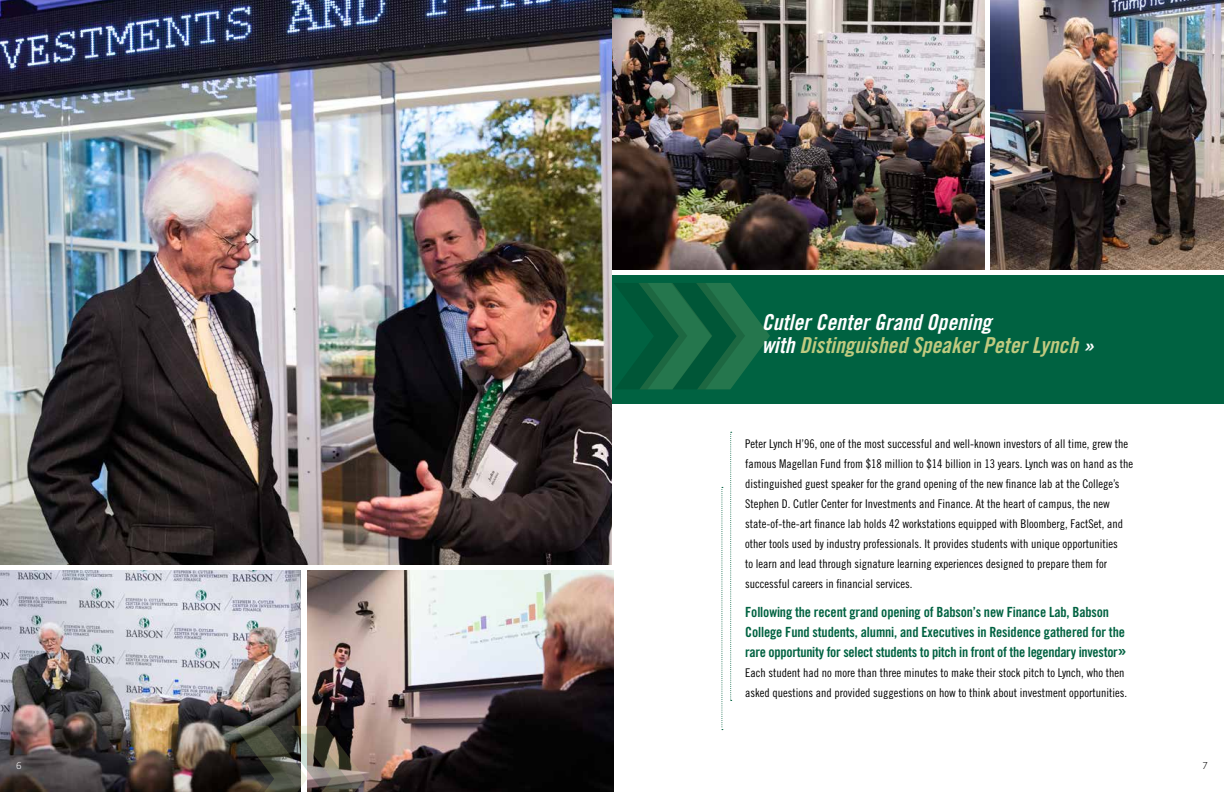
<style>
.page{position:relative;width:1224px;height:792px;background:#fff}
.page>*{position:absolute;margin:0;border:0;box-sizing:border-box;transform-origin:0 0}
.t1{font:22px/23px "Trade Gothic LT Std Bd Cn 20 Obl";color:#c0ca80}
.t2{font:14px/20px "Trade Gothic LT Std Bd Cn 20";letter-spacing:-.01em;color:#006241}
.t3{font:12px/20px "Trade Gothic LT Std Cn 18";color:#000}
.t4{font:300 10px "Caecilia LT Std";color:#fff}
.t5{font:300 10px "Caecilia LT Std";color:#000}
.s1{color:#fff}
.s2{font-size:19px}
</style>
<div class="page">
<img style="left:307px;top:570px;width:306px;height:222px">
<img style="left:0;top:570px;width:301px;height:222px">
<img style="left:0;top:0;width:612px;height:565px">
<img style="left:612px;top:0;width:373px;height:269px">
<img style="left:991px;top:0;width:233px;height:269px">
<svg style="left:730px;top:432px;width:2px;height:269px"></svg>
<svg style="left:721px;top:487px;width:2px;height:243px"></svg>
<svg style="left:222px;top:726px;width:143px;height:66px;background:#575349"></svg>
<div style="left:612px;top:275px;width:612px;height:128px;background:#006241"></div>
<svg style="left:614px;top:283px;width:156px;height:106px"></svg>
<h1 class="t1" style="left:762px;top:311px;width:334px"><span class="s1">Cutler Center Grand Opening<br>with</span> Distinguished Speaker Peter Lynch <span class="s1">»</span></h1>
<p class="t3" style="left:745px;top:433px;width:390px">Peter Lynch H’96, one of the most successful and well-known investors of all time, grew the famous Magellan Fund from $18 million to $14 billion in 13 years. Lynch was on hand as the distinguished guest speaker for the grand opening of the new finance lab at the College’s Stephen D. Cutler Center for Investments and Finance. At the heart of campus, the new state-of-the-art finance lab holds 42 workstations equipped with Bloomberg, FactSet, and other tools used by industry professionals. It provides students with unique opportunities<br>to learn and lead through signature learning experiences designed to prepare them for successful careers in financial services.</p>
<p class="t2" style="left:745px;top:602px;width:383px">Following the recent grand opening of Babson’s new Finance Lab, Babson<br>College Fund students, alumni, and Executives in Residence gathered for the rare opportunity for select students to pitch in front of the legendary investor<span class="s2">»</span></p>
<p class="t3" style="left:745px;top:662px;width:383px">Each student had no more than three minutes to make their stock pitch to Lynch, who then asked questions and provided suggestions on how to think about investment opportunities.</p>
<p class="t4" style="left:16px;top:760px;width:7px">6</p>
<p class="t5" style="left:1203px;top:760px;width:7px">7</p>
</div>
